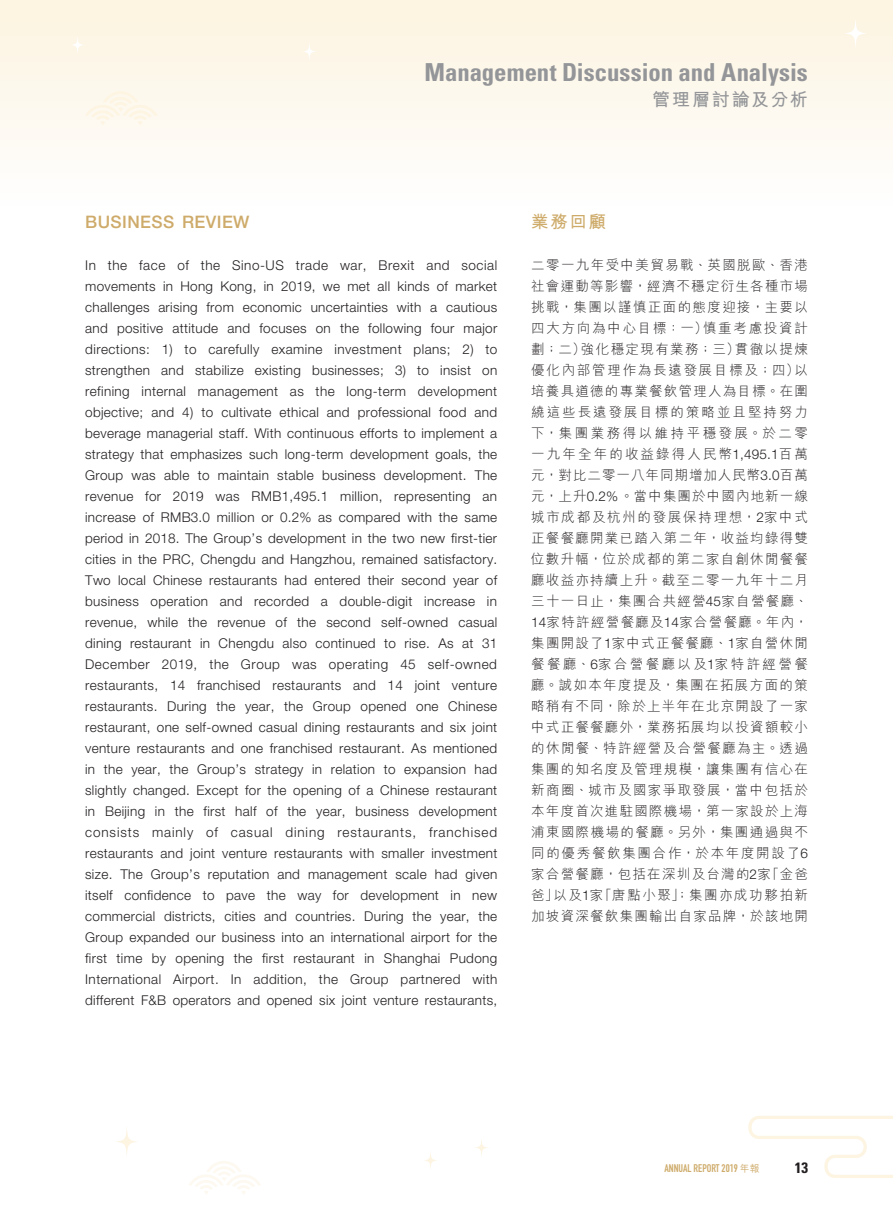
<style>
.page{position:relative;width:893px;height:1212px;background:#fff}
.page>*{position:absolute;margin:0;border:0;box-sizing:border-box;transform-origin:0 0}
.t1{font:700 condensed 24.75px "Univers LT Std";letter-spacing:-.005em;color:#939598}
.t2{font:700 18px "M Hei HK";letter-spacing:.1em;color:#939598}
._03_H1{font:500 17.25px "Helvetica Neue LT Std";letter-spacing:.025em;color:#ceab6a}
._03_H1-2{font:700 17.25px "M Hei HK";color:#ceab6a}
.t3{font:700 condensed 15px "Univers LT Std";color:#231f20}
._11_P0{font:300 13.5px/21px "Helvetica Neue LT Std";letter-spacing:.025em;color:#231f20;text-align:justify}
._01_Body_Text{font:300 13.5px/21px "M Hei HK";letter-spacing:.095em;color:#231f20;text-align:justify}
.t4{font:10.95px "DIN Engschrift Std";color:#ceab6a}
.s1{font-family:"Helvetica Neue LT Std"}
.s2{font-family:"M Hei HK";font-weight:500;font-size:9.75px}
</style>
<div class="page">
<div style="left:0;top:0;width:893px;height:213px;background:linear-gradient(to bottom,#fdf3e0,#fefeff)"></div>
<svg style="left:748px;top:1116px;width:145px;height:62px"></svg>
<svg style="left:843px;top:18px;width:24px;height:31px"></svg>
<svg style="left:115px;top:1126px;width:24px;height:31px"></svg>
<svg style="left:423px;top:1151px;width:15px;height:19px"></svg>
<svg style="left:70px;top:35px;width:15px;height:20px"></svg>
<svg style="left:302px;top:42px;width:15px;height:19px"></svg>
<svg style="left:474px;top:1138px;width:15px;height:19px"></svg>
<svg style="left:189px;top:1161px;width:72px;height:33px"></svg>
<svg style="left:85px;top:91px;width:73px;height:34px"></svg>
<h1 class="t1" style="left:424px;top:57px;width:385px">Management Discussion and Analysis</h1>
<h2 class="t2" style="left:652px;top:86px;width:157px">管理層討論及分析</h2>
<p class="_03_H1" style="left:85px;top:212px;width:166px">BUSINESS REVIEW</p>
<p class="_11_P0" style="left:85px;top:254px;width:414px">In the face of the Sino-US trade war, Brexit and social movements in Hong Kong, in 2019, we met all kinds of market challenges arising from economic uncertainties with a cautious and positive attitude and focuses on the following four major directions: 1) to carefully examine investment plans; 2) to strengthen and stabilize existing businesses; 3) to insist on refining internal management as the long-term development objective; and 4) to cultivate ethical and professional food and beverage managerial staff. With continuous efforts to implement a strategy that emphasizes such long-term development goals, the Group was able to maintain stable business development. The revenue for 2019 was RMB1,495.1 million, representing an increase of RMB3.0 million or 0.2% as compared with the same period in 2018. The Group’s development in the two new first-tier cities in the PRC, Chengdu and Hangzhou, remained satisfactory.<br>Two local Chinese restaurants had entered their second year of business operation and recorded a double-digit increase in revenue, while the revenue of the second self-owned casual dining restaurant in Chengdu also continued to rise. As at 31<br>December 2019, the Group was operating 45 self-owned restaurants, 14 franchised restaurants and 14 joint venture restaurants. During the year, the Group opened one Chinese restaurant, one self-owned casual dining restaurants and six joint venture restaurants and one franchised restaurant. As mentioned in the year, the Group’s strategy in relation to expansion had slightly changed. Except for the opening of a Chinese restaurant in Beijing in the first half of the year, business development consists mainly of casual dining restaurants, franchised restaurants and joint venture restaurants with smaller investment size. The Group’s reputation and management scale had given itself confidence to pave the way for development in new commercial districts, cities and countries. During the year, the Group expanded our business into an international airport for the first time by opening the first restaurant in Shanghai Pudong International Airport. In addition, the Group partnered with different F&amp;B operators and opened six joint venture restaurants,</p>
<p class="_03_H1-2" style="left:531px;top:209px;width:76px">業務回顧</p>
<p class="_01_Body_Text" style="left:531px;top:254px;width:278px">二零一九年受中美貿易戰、英國脫歐、香港社會運動等影響，經濟不穩定衍生各種市場挑戰，集團以謹慎正面的態度迎接，主要以四大方向為中心目標：一）慎重考慮投資計劃；二）強化穩定現有業務；三）貫徹以提煉優化內部管理作為長遠發展目標及；四）以培養具道德的專業餐飲管理人為目標。在圍繞這些長遠發展目標的策略並且堅持努力下，集團業務得以維持平穩發展。於二零一九年全年的收益錄得人民幣<span class="s1">1,495.1</span>百萬元，對比二零一八年同期增加人民幣<span class="s1">3.0</span>百萬元，上升<span class="s1">0.2%</span>。當中集團於中國內地新一線城市成都及杭州的發展保持理想，<span class="s1">2</span>家中式正餐餐廳開業已踏入第二年，收益均錄得雙位數升幅，位於成都的第二家自創休閒餐餐廳收益亦持續上升。截至二零一九年十二月三十一日止，集團合共經營<span class="s1">45</span>家自營餐廳、<span class="s1">14</span>家特許經營餐廳及<span class="s1">14</span>家合營餐廳。年內，集團開設了<span class="s1">1</span>家中式正餐餐廳、<span class="s1">1</span>家自營休閒餐餐廳、<span class="s1">6</span>家合營餐廳以及<span class="s1">1</span>家特許經營餐廳。誠如本年度提及，集團在拓展方面的策略稍有不同，除於上半年在北京開設了一家中式正餐餐廳外，業務拓展均以投資額較小的休閒餐、特許經營及合營餐廳為主。透過集團的知名度及管理規模，讓集團有信心在新商圈、城市及國家爭取發展，當中包括於本年度首次進駐國際機場，第一家設於上海浦東國際機場的餐廳。另外，集團通過與不同的優秀餐飲集團合作，於本年度開設了<span class="s1">6</span>家合營餐廳，包括在深圳及台灣的<span class="s1">2</span>家「金爸爸」以及<span class="s1">1</span>家「唐點小聚」；集團亦成功夥拍新加坡資深餐飲集團輸出自家品牌，於該地開</p>
<p class="t4" style="left:664px;top:1162px;width:97px">ANNUAL REPORT 2019 <span class="s2">年報</span></p>
<p class="t3" style="left:795px;top:1159px;width:15px">13</p>
</div>
